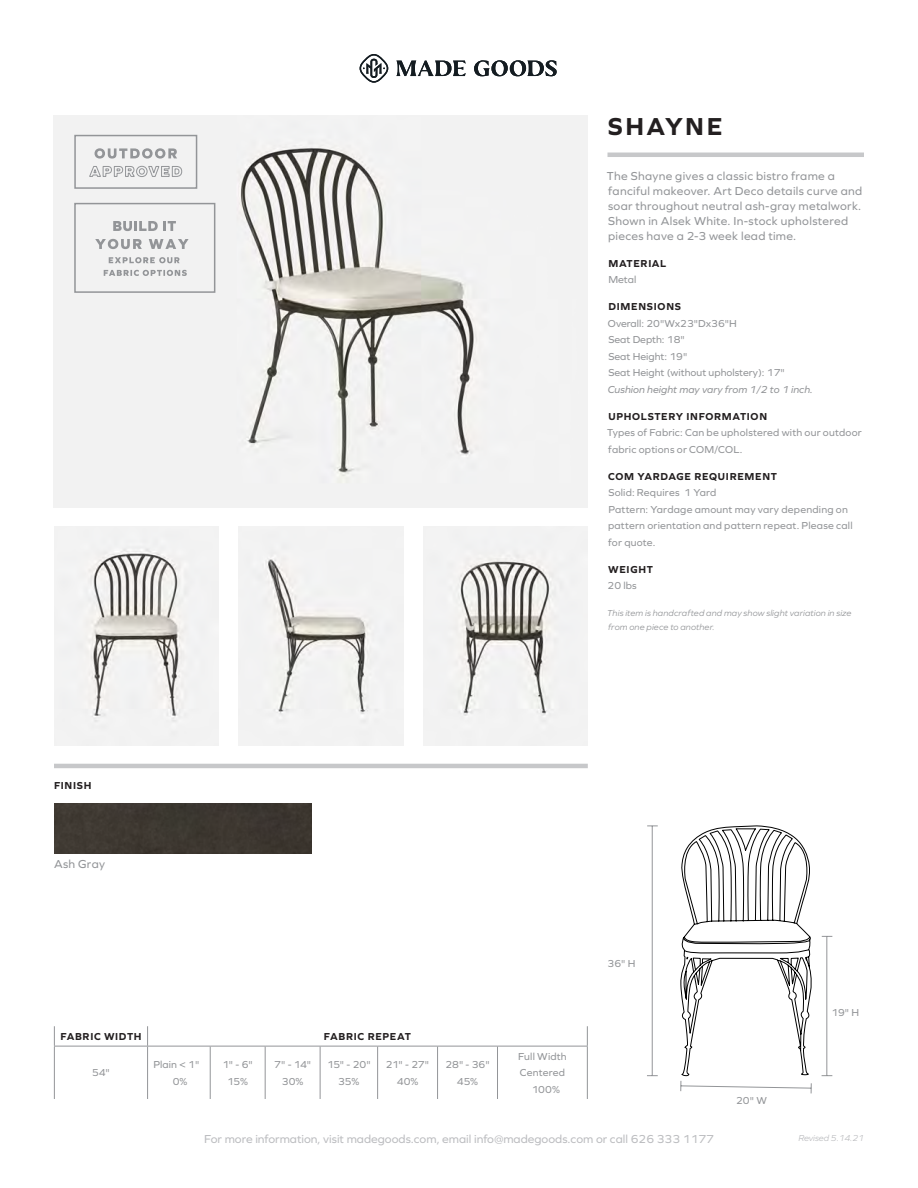
<style>
.page{position:relative;width:918px;height:1188px;background:#fff}
.page>*{position:absolute;margin:0;border:0;box-sizing:border-box;transform-origin:0 0}
.t1{font:700 25.5px "Graphie";letter-spacing:.09em;color:#231f20}
.t2{font:12px/15px "Graphie";letter-spacing:.025em;color:#939598}
.t3{font:12px "Graphie";color:#bcbdc0}
.Paragraph_Style_1{font:10.5px/16.5px "Graphie";letter-spacing:.015em;color:#939598}
.t4{font:700 10.5px "Graphie";letter-spacing:.065em;color:#231f20}
.t5{font:italic 10.5px "Graphie";color:#939598}
.t6{font:italic 9px/13.5px "Graphie";letter-spacing:.01em;color:#939598}
.t7{font:italic 9px "Graphie";letter-spacing:-.01em;color:#bcbdc0}
</style>
<div class="page">
<hr style="left:608px;top:153px;width:256px;height:4px;background:#c7c8ca">
<svg style="left:396px;top:60px;width:161px;height:16px"></svg>
<svg style="left:360px;top:54px;width:28px;height:29px"></svg>
<hr style="left:54px;top:764px;width:534px;height:4px;background:#c7c8ca">
<div style="left:54px;top:803px;width:258px;height:50px;background:#3d3731"></div>
<img style="left:54px;top:116px;width:534px;height:392px">
<img style="left:54px;top:526px;width:164px;height:219px">
<img style="left:239px;top:526px;width:164px;height:219px">
<img style="left:424px;top:526px;width:164px;height:219px">
<hr style="left:652px;top:826px;width:1px;height:250px;background:#939598">
<hr style="left:826px;top:936px;width:1px;height:140px;background:#939598">
<svg style="left:109px;top:257px;width:71px;height:6px"></svg>
<svg style="left:113px;top:221px;width:63px;height:10px"></svg>
<svg style="left:95px;top:239px;width:47px;height:10px"></svg>
<svg style="left:149px;top:239px;width:40px;height:10px"></svg>
<div style="left:74px;top:203px;width:141px;height:90px;border:2px solid #939598"></div>
<svg style="left:104px;top:270px;width:83px;height:6px"></svg>
<svg style="left:95px;top:148px;width:82px;height:11px"></svg>
<svg style="left:89px;top:165px;width:93px;height:12px"></svg>
<div style="left:74px;top:135px;width:123px;height:54px;border:2px solid #939598"></div>
<svg style="left:680px;top:825px;width:132px;height:269px"></svg>
<svg style="left:54px;top:1026px;width:1px;height:20px"></svg>
<svg style="left:147px;top:1026px;width:1px;height:20px"></svg>
<svg style="left:587px;top:1026px;width:1px;height:20px"></svg>
<hr style="left:54px;top:1046px;width:94px;height:1px;background:#939598">
<hr style="left:54px;top:1046px;width:1px;height:53px;background:#939598">
<hr style="left:148px;top:1046px;width:62px;height:1px;background:#939598">
<hr style="left:147px;top:1046px;width:1px;height:53px;background:#939598">
<hr style="left:210px;top:1046px;width:55px;height:1px;background:#939598">
<hr style="left:210px;top:1046px;width:1px;height:53px;background:#939598">
<hr style="left:265px;top:1046px;width:55px;height:1px;background:#939598">
<hr style="left:265px;top:1046px;width:1px;height:53px;background:#939598">
<hr style="left:320px;top:1046px;width:58px;height:1px;background:#939598">
<hr style="left:320px;top:1046px;width:1px;height:53px;background:#939598">
<hr style="left:378px;top:1046px;width:60px;height:1px;background:#939598">
<hr style="left:377px;top:1046px;width:1px;height:53px;background:#939598">
<hr style="left:438px;top:1046px;width:60px;height:1px;background:#939598">
<hr style="left:437px;top:1046px;width:1px;height:53px;background:#939598">
<hr style="left:498px;top:1046px;width:90px;height:1px;background:#939598">
<hr style="left:497px;top:1046px;width:1px;height:53px;background:#939598">
<hr style="left:587px;top:1046px;width:1px;height:53px;background:#939598">
<p class="t1" style="left:608px;top:111px;width:116px">SHAYNE</p>
<p class="t2" style="left:607px;top:168px;width:257px">The Shayne gives a classic bistro frame a fanciful makeover. Art Deco details curve and soar throughout neutral ash-gray metalwork.<br>Shown in Alsek White. In-stock upholstered pieces have a 2-3 week lead time.</p>
<p class="t4" style="left:608px;top:257px;width:59px">MATERIAL</p>
<p class="Paragraph_Style_1" style="left:608px;top:271px;width:29px">Metal</p>
<p class="t4" style="left:608px;top:300px;width:74px">DIMENSIONS</p>
<p class="Paragraph_Style_1" style="left:608px;top:315px;width:130px">Overall: 20"Wx23"Dx36"H</p>
<p class="Paragraph_Style_1" style="left:608px;top:331px;width:78px">Seat Depth: 18"</p>
<p class="Paragraph_Style_1" style="left:608px;top:348px;width:80px">Seat Height: 19"</p>
<p class="Paragraph_Style_1" style="left:608px;top:364px;width:178px">Seat Height (without upholstery): 17"</p>
<p class="t5" style="left:608px;top:383px;width:207px">Cushion height may vary from 1/2 to 1 inch.</p>
<p class="t4" style="left:608px;top:410px;width:160px">UPHOLSTERY INFORMATION</p>
<p class="Paragraph_Style_1" style="left:607px;top:424px;width:256px">Types of Fabric: Can be upholstered with our outdoor fabric options or COM/COL.</p>
<p class="t4" style="left:608px;top:470px;width:171px">COM YARDAGE REQUIREMENT</p>
<p class="Paragraph_Style_1" style="left:608px;top:484px;width:110px">Solid: Requires 1 Yard</p>
<p class="Paragraph_Style_1" style="left:608px;top:501px;width:246px">Pattern: Yardage amount may vary depending on pattern orientation and pattern repeat. Please call for quote.</p>
<p class="t4" style="left:608px;top:563px;width:46px">WEIGHT</p>
<p class="Paragraph_Style_1" style="left:608px;top:577px;width:31px">20 lbs</p>
<p class="t6" style="left:607px;top:606px;width:246px">This item is handcrafted and may show slight variation in size from one piece to another.</p>
<p class="t4" style="left:54px;top:779px;width:39px">FINISH</p>
<p class="t2" style="left:54px;top:856px;width:53px">Ash Gray</p>
<p class="t4" style="left:60px;top:1030px;width:83px">FABRIC WIDTH</p>
<p class="t4" style="left:324px;top:1030px;width:89px">FABRIC REPEAT</p>
<p class="Paragraph_Style_1" style="left:92px;top:1064px;width:19px">54"</p>
<p class="Paragraph_Style_1" style="left:173px;top:1056px;width:28px;text-indent:-19px">Plain &lt; 1"<br>0%</p>
<p class="Paragraph_Style_1" style="left:223px;top:1056px;width:32px">1" - 6"</p>
<p class="Paragraph_Style_1" style="left:327px;top:1056px;width:45px">15" - 20"</p>
<p class="Paragraph_Style_1" style="left:338px;top:1073px;width:23px">35%</p>
<p class="Paragraph_Style_1" style="left:386px;top:1056px;width:45px">21" - 27"</p>
<p class="Paragraph_Style_1" style="left:397px;top:1073px;width:23px">40%</p>
<p class="Paragraph_Style_1" style="left:274px;top:1056px;width:39px">7" - 14"</p>
<p class="Paragraph_Style_1" style="left:282px;top:1073px;width:23px">30%</p>
<p class="Paragraph_Style_1" style="left:227px;top:1073px;width:22px">15%</p>
<p class="Paragraph_Style_1" style="left:445px;top:1056px;width:46px">28" - 36"</p>
<p class="Paragraph_Style_1" style="left:457px;top:1073px;width:23px">45%</p>
<p class="Paragraph_Style_1" style="left:518px;top:1048px;width:50px">Full Width</p>
<p class="Paragraph_Style_1" style="left:520px;top:1064px;width:47px">Centered</p>
<p class="Paragraph_Style_1" style="left:532px;top:1081px;width:30px">100%</p>
<p class="Paragraph_Style_1" style="left:608px;top:955px;width:29px">36" H</p>
<p class="Paragraph_Style_1" style="left:736px;top:1092px;width:32px">20" W</p>
<p class="Paragraph_Style_1" style="left:831px;top:1004px;width:29px">19" H</p>
<p class="t3" style="left:204px;top:1132px;width:511px">For more information, visit madegoods.com, email info@madegoods.com or call 626 333 1177</p>
<p class="t7" style="left:798px;top:1132px;width:67px">Revised 5.14.21</p>
</div>
